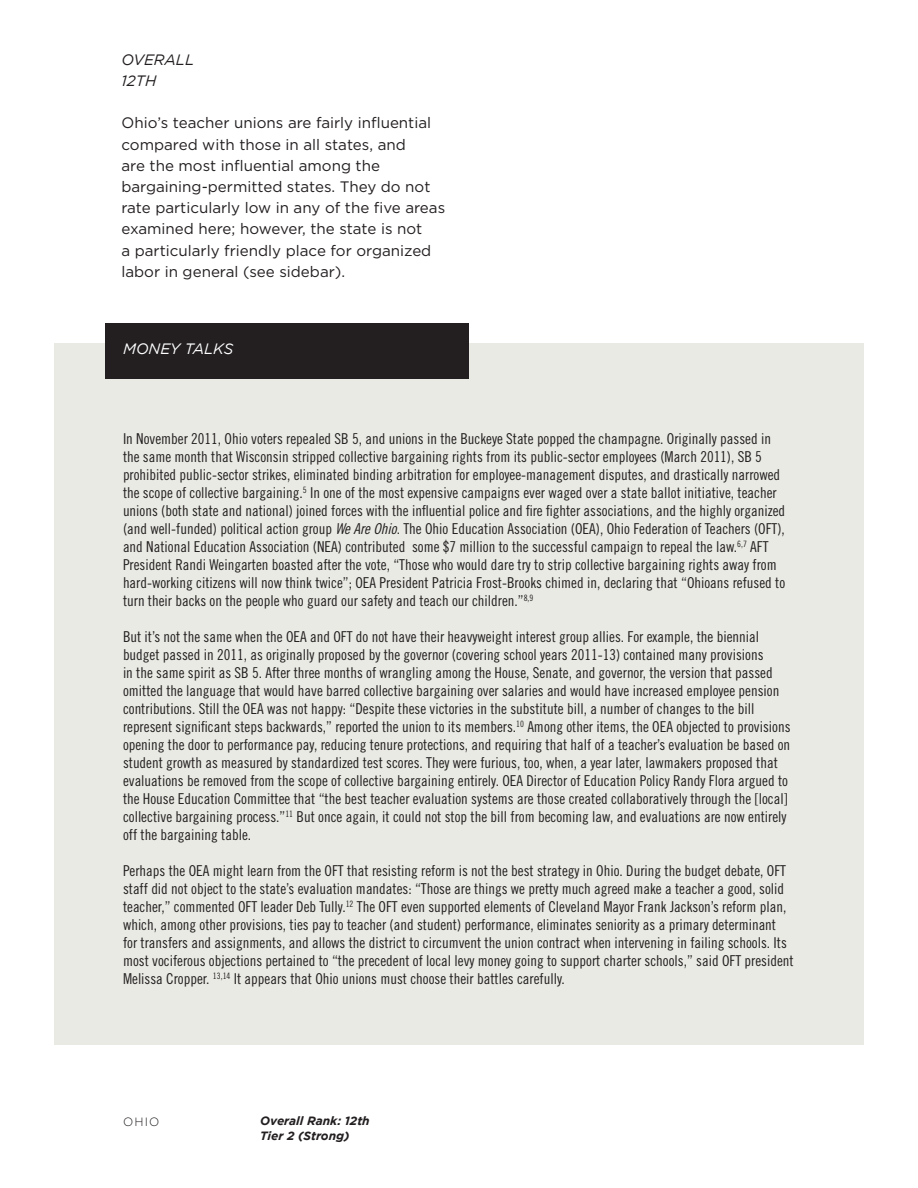
<style>
.page{position:relative;width:918px;height:1188px;background:#fff}
.page>*{position:absolute;margin:0;border:0;box-sizing:border-box;transform-origin:0 0}
.Main_Body_Text{font:15.15px/21.1px "Gotham";color:#231f20}
.Alternate_Body_Text{font:15px/18px "Trade Gothic Cond Eighteen";color:#231f20}
.Call_Out{font:italic 15px "Gotham";color:#231f20}
.Call_Out-2{font:italic 15px "Gotham";color:#fff}
.t1{font:italic 700 12px/15px "Gotham";color:#231f20}
.t2{font:300 12px "Gotham";color:#231f20}
.s1{font-family:"Trade Gothic Cond Eighteen Obl"}
</style>
<div class="page">
<div style="left:54px;top:343px;width:810px;height:702px;background:#e9eae4"></div>
<div style="left:105px;top:323px;width:363px;height:56px;background:#231f20"></div>
<p class="Call_Out" style="left:122px;top:51px;width:74px">OVERALL</p>
<p class="Call_Out" style="left:122px;top:72px;width:36px">12TH</p>
<p class="Main_Body_Text" style="left:122px;top:112px;width:325px">Ohio’s teacher unions are fairly influential compared with those in all states, and<br>are the most influential among the bargaining-permitted states. They do not rate particularly low in any of the five areas examined here; however, the state is not<br>a particularly friendly place for organized labor in general (see sidebar).</p>
<p class="Call_Out-2" style="left:123px;top:340px;width:112px">MONEY TALKS</p>
<p class="Alternate_Body_Text" style="left:123px;top:430px;width:664px">In November 2011, Ohio voters repealed SB 5, and unions in the Buckeye State popped the champagne. Originally passed in the same month that Wisconsin stripped collective bargaining rights from its public-sector employees (March 2011), SB 5 prohibited public-sector strikes, eliminated binding arbitration for employee-management disputes, and drastically narrowed the scope of collective bargaining.<sup>5</sup> In one of the most expensive campaigns ever waged over a state ballot initiative, teacher unions (both state and national) joined forces with the influential police and fire fighter associations, and the highly organized (and well-funded) political action group <span class="s1">We Are Ohio</span>. The Ohio Education Association (OEA), Ohio Federation of Teachers (OFT), and National Education Association (NEA) contributed some $7 million to the successful campaign to repeal the law.<sup>6,7</sup> AFT President Randi Weingarten boasted after the vote, “Those who would dare try to strip collective bargaining rights away from hard-working citizens will now think twice”; OEA President Patricia Frost-Brooks chimed in, declaring that “Ohioans refused to turn their backs on the people who guard our safety and teach our children.”<sup>8,9</sup></p>
<p class="Alternate_Body_Text" style="left:123px;top:628px;width:669px">But it’s not the same when the OEA and OFT do not have their heavyweight interest group allies. For example, the biennial budget passed in 2011, as originally proposed by the governor (covering school years 2011-13) contained many provisions<br>in the same spirit as SB 5. After three months of wrangling among the House, Senate, and governor, the version that passed omitted the language that would have barred collective bargaining over salaries and would have increased employee pension contributions. Still the OEA was not happy: “Despite these victories in the substitute bill, a number of changes to the bill represent significant steps backwards,” reported the union to its members.<sup>10</sup> Among other items, the OEA objected to provisions opening the door to performance pay, reducing tenure protections, and requiring that half of a teacher’s evaluation be based on student growth as measured by standardized test scores. They were furious, too, when, a year later, lawmakers proposed that evaluations be removed from the scope of collective bargaining entirely. OEA Director of Education Policy Randy Flora argued to the House Education Committee that “the best teacher evaluation systems are those created collaboratively through the [local] collective bargaining process.”<sup>11</sup> But once again, it could not stop the bill from becoming law, and evaluations are now entirely off the bargaining table.</p>
<p class="Alternate_Body_Text" style="left:123px;top:862px;width:672px">Perhaps the OEA might learn from the OFT that resisting reform is not the best strategy in Ohio. During the budget debate, OFT staff did not object to the state’s evaluation mandates: “Those are things we pretty much agreed make a teacher a good, solid teacher,” commented OFT leader Deb Tully.<sup>12</sup> The OFT even supported elements of Cleveland Mayor Frank Jackson’s reform plan, which, among other provisions, ties pay to teacher (and student) performance, eliminates seniority as a primary determinant for transfers and assignments, and allows the district to circumvent the union contract when intervening in failing schools. Its most vociferous objections pertained to “the precedent of local levy money going to support charter schools,” said OFT president Melissa Cropper. <sup>13,14</sup> It appears that Ohio unions must choose their battles carefully.</p>
<p class="t2" style="left:123px;top:1115px;width:38px">OHIO</p>
<p class="t1" style="left:260px;top:1113px;width:111px">Overall Rank: 12th<br>Tier 2 (Strong)</p>
</div>
